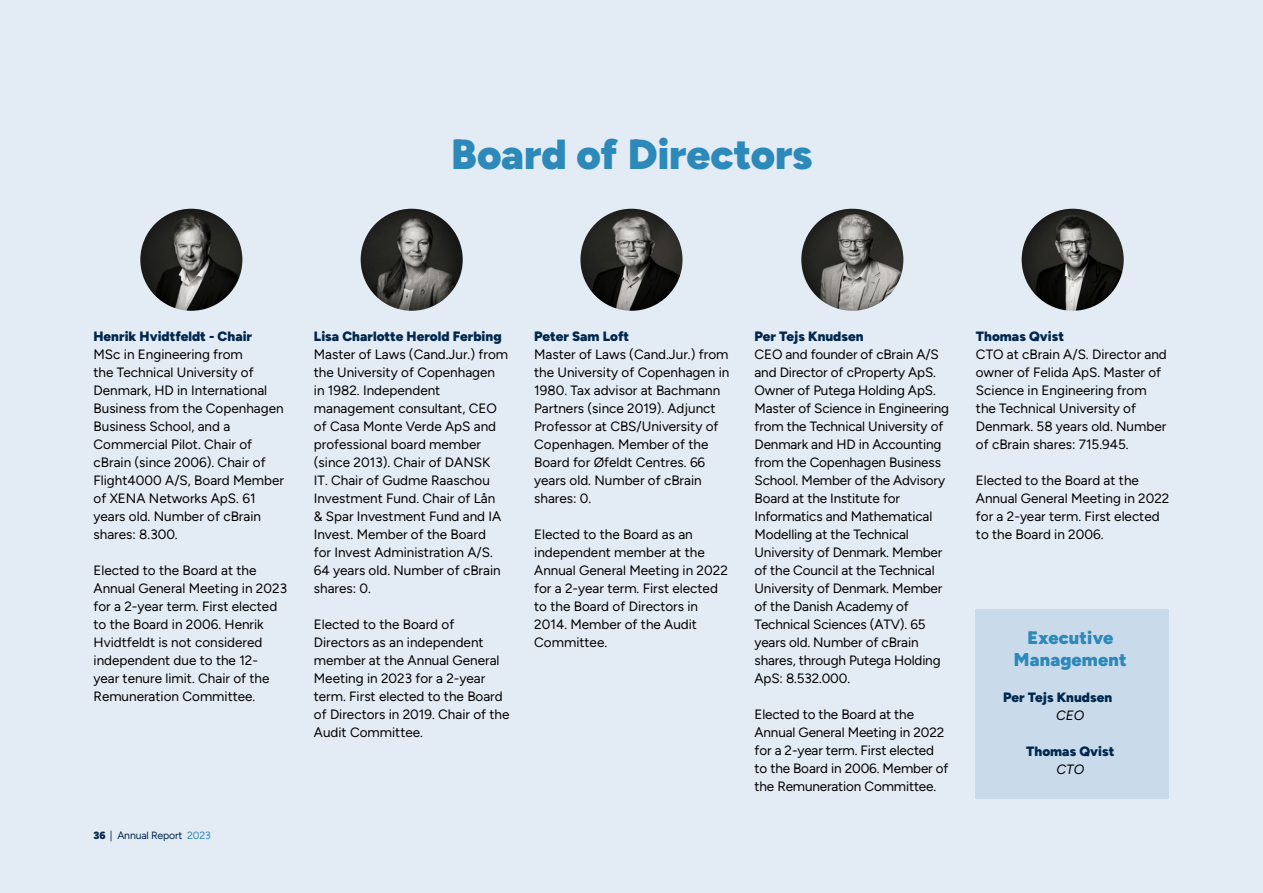
<style>
.page{position:relative;width:1263px;height:893px;background:#e3ebf4}
.page>*{position:absolute;margin:0;border:0;box-sizing:border-box;transform-origin:0 0}
.t1{font:900 42px "Figtree";letter-spacing:-.005em;color:#2c89b9}
.t2{font:900 18px/22.5px "Figtree";letter-spacing:.01em;color:#2c89b9;text-align:center}
.t3{font:13.5px/18px "Figtree";color:#000}
.t4{font:900 13.5px "Figtree";color:#00274e}
.t5{font:italic 13.5px "Figtree";color:#000}
.t6{font:10.5px "Figtree";letter-spacing:-.015em;color:#00274e}
.s1{font-weight:900}
.s2{color:#2c89b9}
</style>
<div class="page">
<img style="left:580px;top:209px;width:102px;height:102px;border-radius:51px">
<img style="left:140px;top:209px;width:102px;height:102px;border-radius:51px">
<img style="left:361px;top:209px;width:102px;height:102px;border-radius:51px">
<img style="left:1022px;top:209px;width:102px;height:102px;border-radius:51px">
<img style="left:801px;top:209px;width:102px;height:102px;border-radius:51px">
<div style="left:975px;top:609px;width:193px;height:189px;background:#c9daea"></div>
<h1 class="t1" style="left:451px;top:128px;width:363px">Board of Directors</h1>
<p class="t4" style="left:94px;top:328px;width:160px">Henrik Hvidtfeldt - Chair</p>
<p class="t3" style="left:94px;top:346px;width:192px">MSc in Engineering from<br>the Technical University of<br>Denmark, HD in International<br>Business from the Copenhagen<br>Business School, and a<br>Commercial Pilot. Chair of cBrain (since 2006). Chair of<br>Flight4000 A/S, Board Member of XENA Networks ApS. 61 years old. Number of cBrain shares: 8.300.</p>
<p class="t3" style="left:94px;top:562px;width:195px">Elected to the Board at the<br>Annual General Meeting in 2023 for a 2-year term. First elected to the Board in 2006. Henrik<br>Hvidtfeldt is not considered independent due to the 12- year tenure limit. Chair of the<br>Remuneration Committee.</p>
<p class="t6" style="left:94px;top:829px;width:119px"><span class="s1">36</span> | Annual Report <span class="s2">2023</span></p>
<p class="t4" style="left:314px;top:328px;width:189px">Lisa Charlotte Herold Ferbing</p>
<p class="t3" style="left:314px;top:345px;width:196px">Master of Laws (Cand.Jur.) from the University of Copenhagen in 1982. Independent management consultant, CEO of Casa Monte Verde ApS and professional board member (since 2013). Chair of DANSK<br>IT. Chair of Gudme Raaschou<br>Investment Fund. Chair of Lån<br>&amp; Spar Investment Fund and IA<br>Invest. Member of the Board<br>for Invest Administration A/S.<br>64 years old. Number of cBrain shares: 0.</p>
<p class="t3" style="left:314px;top:615px;width:197px">Elected to the Board of<br>Directors as an independent member at the Annual General<br>Meeting in 2023 for a 2-year term. First elected to the Board of Directors in 2019. Chair of the<br>Audit Committee.</p>
<p class="t4" style="left:534px;top:328px;width:97px">Peter Sam Loft</p>
<p class="t3" style="left:534px;top:345px;width:197px">Master of Laws (Cand.Jur.) from the University of Copenhagen in<br>1980. Tax advisor at Bachmann<br>Partners (since 2019). Adjunct<br>Professor at CBS/University of<br>Copenhagen. Member of the<br>Board for Øfeldt Centres. 66 years old. Number of cBrain shares: 0.</p>
<p class="t3" style="left:534px;top:525px;width:195px">Elected to the Board as an independent member at the<br>Annual General Meeting in 2022 for a 2-year term. First elected to the Board of Directors in<br>2014. Member of the Audit<br>Committee.</p>
<p class="t4" style="left:754px;top:328px;width:110px">Per Tejs Knudsen</p>
<p class="t3" style="left:754px;top:346px;width:196px">CEO and founder of cBrain A/S and Director of cProperty ApS.<br>Owner of Putega Holding ApS.<br>Master of Science in Engineering from the Technical University of<br>Denmark and HD in Accounting from the Copenhagen Business<br>School. Member of the Advisory<br>Board at the Institute for<br>Informatics and Mathematical<br>Modelling at the Technical<br>University of Denmark. Member of the Council at the Technical<br>University of Denmark. Member of the Danish Academy of<br>Technical Sciences (ATV). 65 years old. Number of cBrain shares, through Putega Holding<br>ApS: 8.532.000.</p>
<p class="t3" style="left:754px;top:705px;width:195px">Elected to the Board at the<br>Annual General Meeting in 2022 for a 2-year term. First elected to the Board in 2006. Member of the Remuneration Committee.</p>
<p class="t4" style="left:976px;top:328px;width:90px">Thomas Qvist</p>
<p class="t3" style="left:976px;top:345px;width:192px">CTO at cBrain A/S. Director and owner of Felida ApS. Master of<br>Science in Engineering from the Technical University of<br>Denmark. 58 years old. Number of cBrain shares: 715.945.</p>
<p class="t3" style="left:976px;top:471px;width:195px">Elected to the Board at the<br>Annual General Meeting in 2022 for a 2-year term. First elected to the Board in 2006.</p>
<h2 class="t2" style="left:1014px;top:625px;width:114px">Executive<br>Management</h2>
<p class="t4" style="left:1003px;top:689px;width:110px">Per Tejs Knudsen</p>
<p class="t5" style="left:1056px;top:708px;width:30px">CEO</p>
<p class="t4" style="left:1026px;top:743px;width:90px">Thomas Qvist</p>
<p class="t5" style="left:1056px;top:762px;width:29px">CTO</p>
</div>
